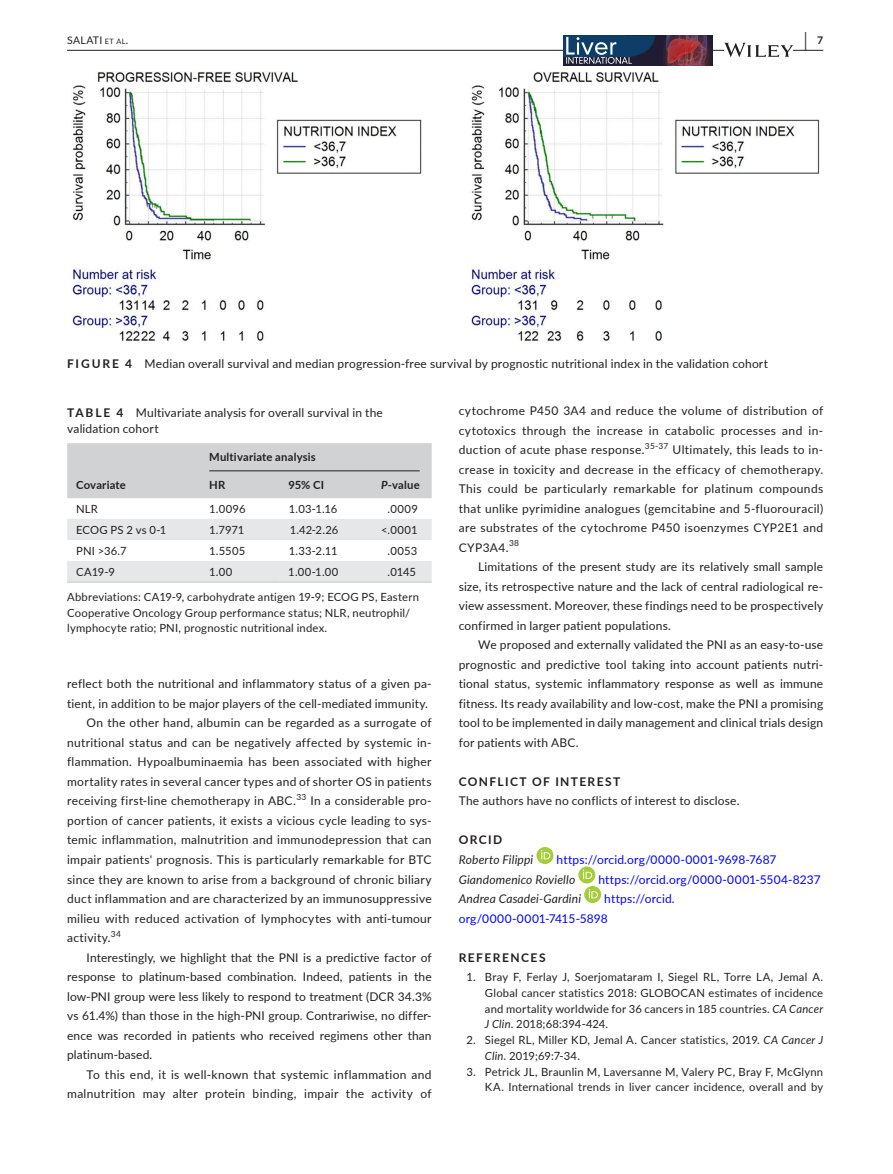
<style>
.page{position:relative;width:893px;height:1174px;background:#fff}
.page>*{position:absolute;margin:0;border:0;box-sizing:border-box;transform-origin:0 0}
.t1{font:700 19.5px "Lato";color:#231f20;scale:.48 1}
.t2{font:12px/19.5px "Lato";letter-spacing:.02em;color:#231f20;text-align:justify}
.t3{font:12px/19.5px "Lato";letter-spacing:.015em;color:#00f}
.t4{font:italic 12px "Lato";letter-spacing:.015em;color:#231f20}
.t5{font:700 12px "Lato";letter-spacing:.115em;color:#231f20}
.t6{font:11.25px/15.8px "Lato";letter-spacing:.015em;color:#231f20}
.t7{font:700 11.25px "Lato";letter-spacing:.015em;color:#231f20}
.t8{font:10.5px "Lato";letter-spacing:.02em;color:#231f20}
.t9{font:700 10.5px "Lato";color:#231f20}
.t10{font:8.4px "Lato";color:#231f20}
.s1{font-size:7.35px}
.s2{font-weight:700}
.s3{font-style:italic}
</style>
<div class="page">
<hr style="left:67px;top:50px;width:756px;height:1px;background:#231f20">
<img style="left:563px;top:35px;width:149px;height:30px">
<div style="left:563px;top:35px;width:63px;height:22px;background:#0e3e67"></div>
<svg style="left:566px;top:35px;width:89px;height:29px"></svg>
<svg style="left:724px;top:43px;width:69px;height:14px"></svg>
<svg style="left:536px;top:847px;width:17px;height:17px"></svg>
<svg style="left:541px;top:850px;width:9px;height:9px"></svg>
<div style="left:578px;top:866px;width:17px;height:17px;background:#a5cd39;border-radius:50%"></div>
<svg style="left:583px;top:869px;width:9px;height:10px"></svg>
<svg style="left:584px;top:886px;width:17px;height:17px"></svg>
<svg style="left:589px;top:889px;width:9px;height:9px"></svg>
<img style="left:72px;top:72px;width:747px;height:269px">
<div style="left:67px;top:443px;width:365px;height:55px;background:#d1d2d4"></div>
<svg style="left:67px;top:519px;width:365px;height:62px"></svg>
<hr style="left:67px;top:581px;width:133px;height:2px;background:#d1d2d4">
<hr style="left:200px;top:581px;width:79px;height:2px;background:#d1d2d4">
<hr style="left:279px;top:581px;width:93px;height:2px;background:#d1d2d4">
<hr style="left:372px;top:581px;width:60px;height:2px;background:#d1d2d4">
<hr style="left:209px;top:470px;width:211px;height:1px;background:#231f20">
<h1 class="t1" style="left:804px;top:25px;width:7px">|</h1>
<p class="t8" style="left:67px;top:33px;width:63px">SALATI <span class="s1">et al</span>.</p>
<p class="t9" style="left:817px;top:33px;width:8px">7</p>
<p class="t2" style="left:67px;top:353px;width:702px"><span class="s2">FIGURE 4</span> Median overall survival and median progression-free survival by prognostic nutritional index in the validation cohort</p>
<p class="t2" style="left:67px;top:404px;width:317px;line-height:16.5px"><span class="s2">TABLE 4</span> Multivariate analysis for overall survival in the validation cohort</p>
<p class="t2" style="left:459px;top:401px;width:366px">cytochrome P450 3A4 and reduce the volume of distribution of cytotoxics through the increase in catabolic processes and in&shy;duction of acute phase response.</p>
<p class="t10" style="left:645px;top:440px;width:25px">35-37</p>
<p class="t2" style="left:459px;top:440px;width:366px;text-indent:214px">Ultimately, this leads to in&shy;crease in toxicity and decrease in the efficacy of chemotherapy.<br>This could be particularly remarkable for platinum compounds that unlike pyrimidine analogues (gemcitabine and 5-fluorouracil) are substrates of the cytochrome P450 isoenzymes CYP2E1 and CYP3A4.</p>
<p class="t7" style="left:209px;top:449px;width:108px">Multivariate analysis</p>
<p class="t7" style="left:209px;top:476px;width:18px">HR</p>
<p class="t7" style="left:288px;top:476px;width:37px">95% CI</p>
<p class="t7" style="left:381px;top:476px;width:40px"><span class="s3">P</span>-value</p>
<p class="t7" style="left:76px;top:476px;width:51px">Covariate</p>
<p class="t6" style="left:76px;top:500px;width:23px">NLR</p>
<p class="t6" style="left:209px;top:500px;width:38px">1.0096</p>
<p class="t6" style="left:289px;top:500px;width:50px">1.03-1.16</p>
<p class="t6" style="left:388px;top:500px;width:32px">.0009</p>
<p class="t6" style="left:76px;top:521px;width:92px">ECOG PS 2 vs 0-1</p>
<p class="t6" style="left:209px;top:521px;width:37px">1.7971</p>
<p class="t6" style="left:290px;top:521px;width:50px">1.42-2.26</p>
<p class="t6" style="left:381px;top:521px;width:38px">&lt;.0001</p>
<p class="t6" style="left:76px;top:542px;width:52px">PNI &gt;36.7</p>
<p class="t6" style="left:209px;top:542px;width:37px">1.5505</p>
<p class="t6" style="left:289px;top:542px;width:50px">1.33-2.11</p>
<p class="t6" style="left:388px;top:542px;width:31px">.0053</p>
<p class="t6" style="left:76px;top:563px;width:40px">CA19-9</p>
<p class="t6" style="left:209px;top:563px;width:25px">1.00</p>
<p class="t6" style="left:288px;top:563px;width:52px">1.00-1.00</p>
<p class="t6" style="left:388px;top:563px;width:30px">.0145</p>
<p class="t6" style="left:67px;top:588px;width:353px">Abbreviations: CA19-9, carbohydrate antigen 19-9; ECOG PS, Eastern<br>Cooperative Oncology Group performance status; NLR, neutrophil/ lymphocyte ratio; PNI, prognostic nutritional index.</p>
<p class="t10" style="left:509px;top:537px;width:12px">38</p>
<p class="t2" style="left:459px;top:557px;width:366px;text-indent:20px">Limitations of the present study are its relatively small sample size, its retrospective nature and the lack of central radiological re&shy;view assessment. Moreover, these findings need to be prospectively confirmed in larger patient populations.</p>
<p class="t2" style="left:459px;top:635px;width:366px;text-indent:20px">We proposed and externally validated the PNI as an easy-to-use prognostic and predictive tool taking into account patients nutri&shy;tional status, systemic inflammatory response as well as immune fitness. Its ready availability and low-cost, make the PNI a promising tool to be implemented in daily management and clinical trials design for patients with ABC.</p>
<p class="t5" style="left:459px;top:772px;width:163px">CONFLICT OF INTEREST</p>
<p class="t2" style="left:459px;top:791px;width:282px">The authors have no conflicts of interest to disclose.</p>
<p class="t5" style="left:459px;top:831px;width:45px">ORCID</p>
<p class="t4" style="left:459px;top:851px;width:76px">Roberto Filippi</p>
<p class="t3" style="left:557px;top:849px;width:221px">https://orcid.org/0000-0001-9698-7687</p>
<p class="t4" style="left:459px;top:870px;width:118px">Giandomenico Roviello</p>
<p class="t3" style="left:598px;top:869px;width:224px">https://orcid.org/0000-0001-5504-8237</p>
<p class="t4" style="left:459px;top:890px;width:124px">Andrea Casadei-Gardini</p>
<p class="t2" style="left:67px;top:674px;width:366px">reflect both the nutritional and inflammatory status of a given pa-</p>
<p class="t2" style="left:67px;top:693px;width:362px">tient, in addition to be major players of the cell-mediated immunity.</p>
<p class="t2" style="left:87px;top:713px;width:346px">On the other hand, albumin can be regarded as a surrogate of</p>
<p class="t2" style="left:67px;top:732px;width:366px">nutritional status and can be negatively affected by systemic in-</p>
<p class="t2" style="left:67px;top:752px;width:366px">flammation. Hypoalbuminaemia has been associated with higher</p>
<p class="t2" style="left:67px;top:771px;width:366px">mortality rates in several cancer types and of shorter OS in patients</p>
<p class="t2" style="left:67px;top:791px;width:366px">receiving first-line chemotherapy in ABC.<sup>33</sup> In a considerable pro-</p>
<p class="t2" style="left:67px;top:810px;width:366px">portion of cancer patients, it exists a vicious cycle leading to sys-</p>
<p class="t2" style="left:67px;top:830px;width:366px">temic inflammation, malnutrition and immunodepression that can</p>
<p class="t2" style="left:67px;top:849px;width:366px">impair patients' prognosis. This is particularly remarkable for BTC</p>
<p class="t2" style="left:67px;top:869px;width:366px">since they are known to arise from a background of chronic biliary</p>
<p class="t2" style="left:67px;top:888px;width:366px">duct inflammation and are characterized by an immunosuppressive</p>
<p class="t2" style="left:67px;top:908px;width:366px">milieu with reduced activation of lymphocytes with anti-tumour</p>
<p class="t2" style="left:67px;top:927px;width:55px">activity.<sup>34</sup></p>
<p class="t2" style="left:87px;top:947px;width:346px">Interestingly, we highlight that the PNI is a predictive factor of</p>
<p class="t2" style="left:67px;top:966px;width:366px">response to platinum-based combination. Indeed, patients in the</p>
<p class="t2" style="left:67px;top:986px;width:366px">low-PNI group were less likely to respond to treatment (DCR 34.3%</p>
<p class="t2" style="left:67px;top:1005px;width:366px">vs 61.4%) than those in the high-PNI group. Contrariwise, no differ-</p>
<p class="t2" style="left:67px;top:1025px;width:366px">ence was recorded in patients who received regimens other than</p>
<p class="t2" style="left:67px;top:1044px;width:87px">platinum-based.</p>
<p class="t2" style="left:87px;top:1064px;width:346px">To this end, it is well-known that systemic inflammation and</p>
<p class="t2" style="left:67px;top:1083px;width:366px">malnutrition may alter protein binding, impair the activity of</p>
<p class="t3" style="left:459px;top:888px;width:218px;text-indent:146px">https://orcid. org/0000-0001-7415-5898</p>
<p class="t5" style="left:459px;top:948px;width:88px">REFERENCES</p>
<p class="t6" style="left:485px;top:968px;width:340px;text-align:justify;text-indent:-18px">1. Bray F, Ferlay J, Soerjomataram I, Siegel RL, Torre LA, Jemal A.<br>Global cancer statistics 2018: GLOBOCAN estimates of incidence and mortality worldwide for 36 cancers in 185 countries. <span class="s3">CA Cancer J Clin</span>. 2018;68:394-424.</p>
<p class="t6" style="left:485px;top:1031px;width:340px;text-indent:-18px">2. Siegel RL, Miller KD, Jemal A. Cancer statistics, 2019. <span class="s3">CA Cancer J<br>Clin</span>. 2019;69:7-34.</p>
<p class="t6" style="left:466px;top:1063px;width:358px;text-align:right">3. Petrick JL, Braunlin M, Laversanne M, Valery PC, Bray F, McGlynn<br>KA. International trends in liver cancer incidence, overall and by</p>
</div>
